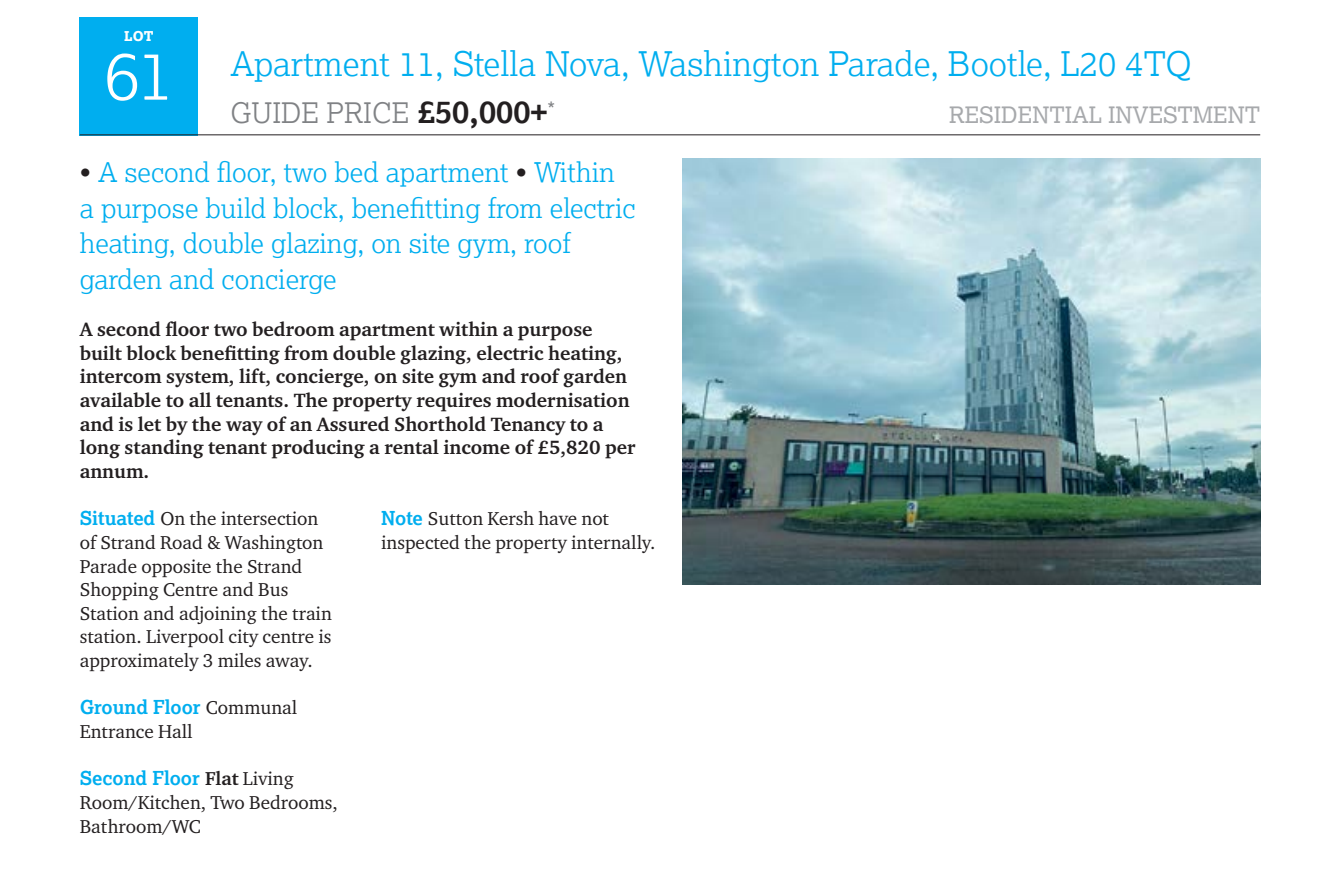
<style>
.page{position:relative;width:1340px;height:891px;background:#fff}
.page>*{position:absolute;margin:0;border:0;box-sizing:border-box;transform-origin:0 0}
.t1{font:300 67.5px "Lexia";color:#fff}
.t2{font:300 33.75px "Lexia";color:#00aeef}
.t3{font:300 28.12px "Lexia";color:#808285}
.t4{font:300 27px/35.3px "Lexia";color:#00aeef}
.t5{font:22.5px "Lexia";color:#a7a9ac}
.t6{font:700 19.8px/23.6px "Charter ITC Pro";color:#231f20}
.t7{font:19.12px/23.6px "Charter ITC Pro";color:#231f20}
.t8{font:700 19.12px "Lexia";color:#00aeef}
.t9{font:800 13.5px "Lexia";color:#fff}
.s1{font-weight:700;font-size:31.5px;color:#231f20}
.s2{color:#231f20}
.s3{font-family:"Lexia";font-weight:700;color:#00aeef}
.s4{font-family:"Charter ITC Pro";font-weight:400;color:#231f20}
.s5{font-family:"Charter ITC Pro";color:#231f20}
</style>
<div class="page">
<div style="left:80px;top:17px;width:118px;height:118px;background:#00aeef"></div>
<hr style="left:80px;top:134px;width:1180px;height:1px;background:#231f20">
<img style="left:682px;top:159px;width:578px;height:425px">
<p class="t9" style="left:124px;top:27px;width:31px">LOT</p>
<h1 class="t1" style="left:104px;top:33px;width:72px">61</h1>
<h2 class="t2" style="left:230px;top:42px;width:962px">Apartment 11, Stella Nova, Washington Parade, Bootle, L20 4TQ</h2>
<h3 class="t3" style="left:230px;top:95px;width:326px">GUIDE PRICE <span class="s1">£50,000+</span><sup>*</sup></h3>
<p class="t5" style="left:949px;top:101px;width:313px">RESIDENTIAL INVESTMENT</p>
<h3 class="t4" style="left:80px;top:154px;width:557px"><span class="s2">•</span> A second floor, two bed apartment <span class="s2">•</span> Within a purpose build block, benefitting from electric heating, double glazing, on site gym, roof garden and concierge</h3>
<p class="t6" style="left:80px;top:317px;width:557px">A second floor two bedroom apartment within a purpose built block benefitting from double glazing, electric heating, intercom system, lift, concierge, on site gym and roof garden available to all tenants. The property requires modernisation and is let by the way of an Assured Shorthold Tenancy to a long standing tenant producing a rental income of £5,820 per annum.</p>
<p class="t7" style="left:80px;top:506px;width:254px"><span class="s3">Situated</span> On the intersection of Strand Road &amp; Washington<br>Parade opposite the Strand<br>Shopping Centre and Bus<br>Station and adjoining the train station. Liverpool city centre is approximately 3 miles away.</p>
<p class="t8" style="left:80px;top:695px;width:219px">Ground Floor <span class="s4">Communal</span></p>
<p class="t7" style="left:80px;top:719px;width:114px">Entrance Hall</p>
<p class="t8" style="left:80px;top:766px;width:215px">Second Floor <span class="s5">Flat</span> <span class="s4">Living</span></p>
<p class="t7" style="left:80px;top:790px;width:260px">Room/Kitchen, Two Bedrooms,<br>Bathroom/WC</p>
<p class="t7" style="left:381px;top:506px;width:276px"><span class="s3">Note</span> Sutton Kersh have not inspected the property internally.</p>
</div>
